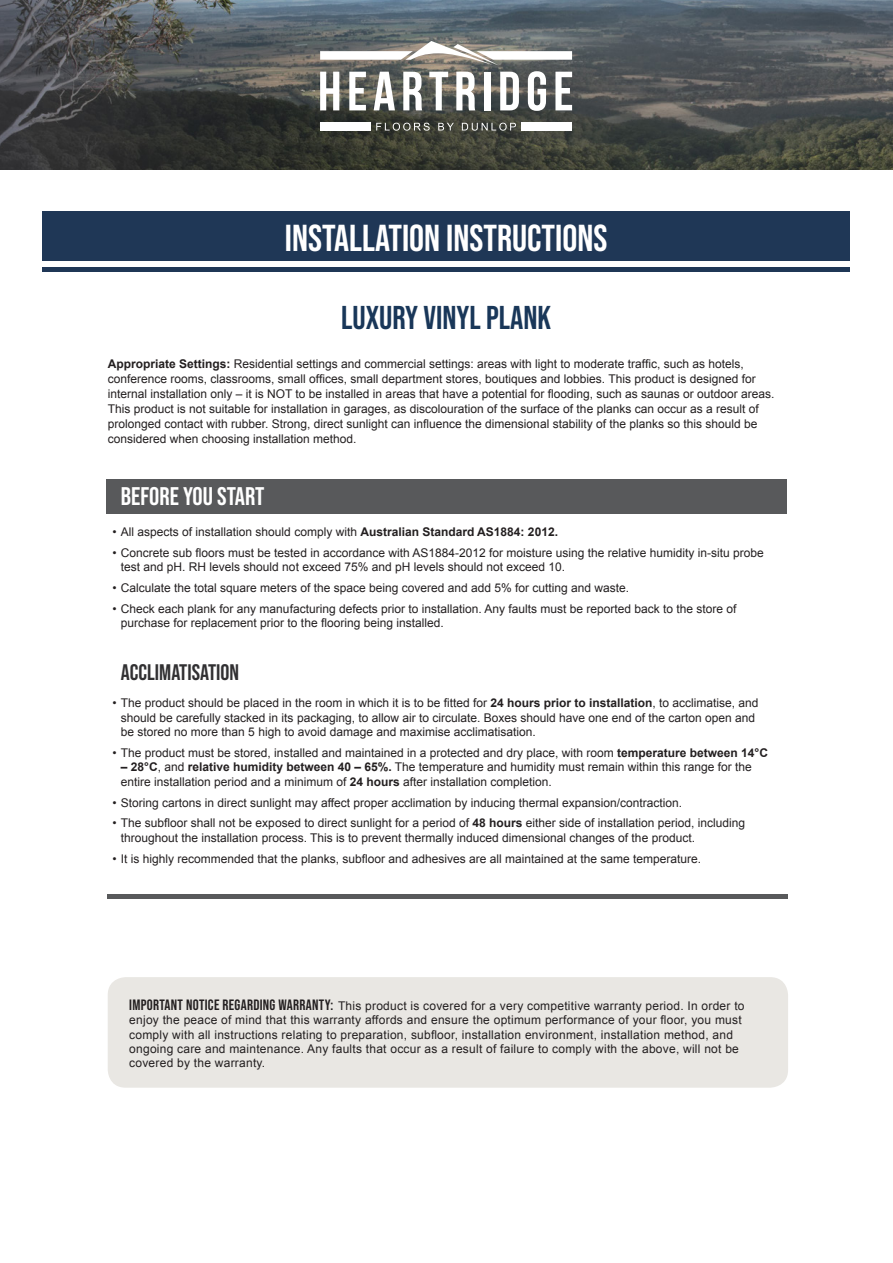
<style>
.page{position:relative;width:893px;height:1263px;background:#fff}
.page>*{position:absolute;margin:0;border:0;box-sizing:border-box;transform-origin:0 0}
.t1{font:37.5px "Bebas Neue";color:#fff}
.Heading_2{font:33px "Bebas Neue";color:#193759}
.t2{font:25.5px "Bebas Neue";color:#fff}
.Heading_5{font:22.5px "Bebas Neue";color:#313032}
.Body_Copy{font:12px/14.4px "Arial";color:#231f20}
.Body_Copy-2{font:12px/14.4px "Arial";letter-spacing:.02em;color:#231f20}
.s1{font-weight:700}
.s2{font-family:"Bebas Neue";font-size:15px}
</style>
<div class="page">
<img style="left:0;top:0;width:893px;height:170px">
<svg style="left:376px;top:123px;width:54px;height:8px"></svg>
<svg style="left:438px;top:123px;width:16px;height:7px"></svg>
<svg style="left:462px;top:123px;width:54px;height:8px"></svg>
<div style="left:320px;top:122px;width:50px;height:9px;background:#fff"></div>
<div style="left:522px;top:122px;width:50px;height:9px;background:#fff"></div>
<svg style="left:320px;top:41px;width:252px;height:70px"></svg>
<div style="left:108px;top:977px;width:680px;height:111px;background:#e9e7e3;border-radius:18px"></div>
<div style="left:43px;top:211px;width:807px;height:50px;background:#1f3756"></div>
<div style="left:43px;top:267px;width:807px;height:5px;background:#1f3756"></div>
<div style="left:106px;top:479px;width:680px;height:34px;background:#58595b"></div>
<hr style="left:108px;top:895px;width:680px;height:4px;background:#58595b">
<p class="t1" style="left:285px;top:217px;width:324px">INSTALLATION INSTRUCTIONS</p>
<p class="Heading_2" style="left:341px;top:299px;width:212px">LUXURY VINYL PLANK</p>
<p class="Body_Copy" style="left:108px;top:356px;width:668px;line-height:15px"><span class="s1">Appropriate Settings:</span> Residential settings and commercial settings: areas with light to moderate traffic, such as hotels, conference rooms, classrooms, small offices, small department stores, boutiques and lobbies. This product is designed for internal installation only – it is NOT to be installed in areas that have a potential for flooding, such as saunas or outdoor areas.<br>This product is not suitable for installation in garages, as discolouration of the surface of the planks can occur as a result of prolonged contact with rubber. Strong, direct sunlight can influence the dimensional stability of the planks so this should be considered when choosing installation method.</p>
<p class="t2" style="left:121px;top:482px;width:145px">BEFORE YOU START</p>
<p class="Body_Copy" style="left:112px;top:525px;width:447px">• All aspects of installation should comply with <span class="s1">Australian Standard AS1884: 2012.</span></p>
<p class="Body_Copy" style="left:121px;top:546px;width:644px;text-indent:-9px">• Concrete sub floors must be tested in accordance with AS1884-2012 for moisture using the relative humidity in-situ probe test and pH. RH levels should not exceed 75% and pH levels should not exceed 10.</p>
<p class="Body_Copy" style="left:112px;top:581px;width:518px">• Calculate the total square meters of the space being covered and add 5% for cutting and waste.</p>
<p class="Body_Copy" style="left:121px;top:602px;width:617px;text-indent:-9px">• Check each plank for any manufacturing defects prior to installation. Any faults must be reported back to the store of purchase for replacement prior to the flooring being installed.</p>
<p class="Heading_5" style="left:121px;top:660px;width:120px">ACCLIMATISATION</p>
<p class="Body_Copy" style="left:121px;top:696px;width:639px;text-indent:-9px">• The product should be placed in the room in which it is to be fitted for <span class="s1">24 hours prior to installation</span>, to acclimatise, and should be carefully stacked in its packaging, to allow air to circulate. Boxes should have one end of the carton open and be stored no more than 5 high to avoid damage and maximise acclimatisation.</p>
<p class="Body_Copy" style="left:112px;top:746px;width:657px">• The product must be stored, installed and maintained in a protected and dry place, with room <span class="s1">temperature between 14°C</span></p>
<p class="Body_Copy" style="left:121px;top:760px;width:632px"><span class="s1">– 28°C</span>, and <span class="s1">relative humidity between 40 – 65%.</span> The temperature and humidity must remain within this range for the entire installation period and a minimum of <span class="s1">24 hours</span> after installation completion.</p>
<p class="Body_Copy" style="left:112px;top:795px;width:571px">• Storing cartons in direct sunlight may affect proper acclimation by inducing thermal expansion/contraction.</p>
<p class="Body_Copy" style="left:121px;top:816px;width:626px;text-indent:-9px">• The subfloor shall not be exposed to direct sunlight for a period of <span class="s1">48 hours</span> either side of installation period, including throughout the installation process. This is to prevent thermally induced dimensional changes of the product.</p>
<p class="Body_Copy" style="left:112px;top:851px;width:590px">• It is highly recommended that the planks, subfloor and adhesives are all maintained at the same temperature.</p>
<p class="Body_Copy-2" style="left:129px;top:998px;width:617px"><span class="s2">IMPORTANT NOTICE REGARDING WARRANTY:</span> This product is covered for a very competitive warranty period. In order to enjoy the peace of mind that this warranty affords and ensure the optimum performance of your floor, you must comply with all instructions relating to preparation, subfloor, installation environment, installation method, and ongoing care and maintenance. Any faults that occur as a result of failure to comply with the above, will not be covered by the warranty.</p>
</div>
